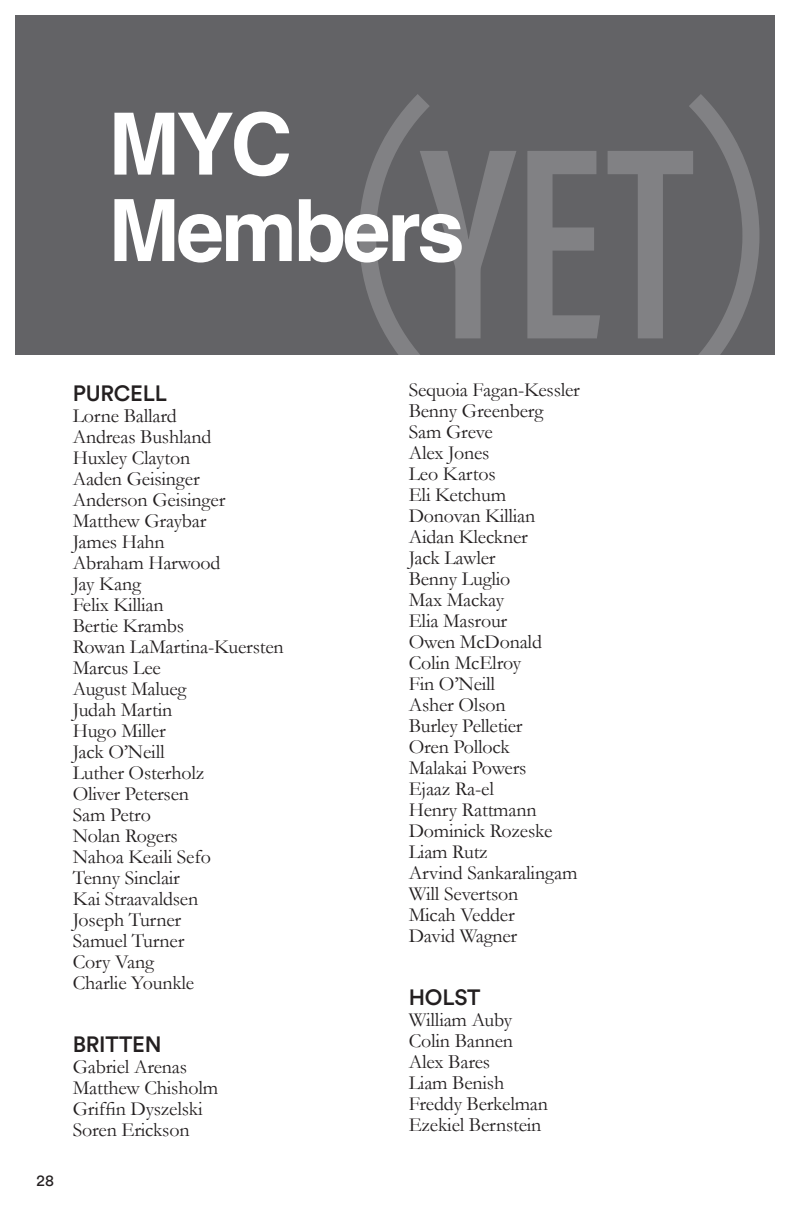
<style>
.page{position:relative;width:792px;height:1224px;background:#fff}
.page>*{position:absolute;margin:0;border:0;box-sizing:border-box;transform-origin:0 0}
.t1{font:700 86px/86.4px "Helvetica";letter-spacing:-.04em;color:#fff}
.t2{font:500 22px "Circular Std";letter-spacing:-.01em;color:#231f20}
.t3{font:20px/21px "Garamond";letter-spacing:-.01em;color:#231f20}
.t4{font:16px "Circular Std";color:#231f20}
</style>
<div class="page">
<div style="left:15px;top:15px;width:760px;height:340px;background:#636366"></div>
<svg style="left:359px;top:94px;width:400px;height:261px"></svg>
<h1 class="t1" style="left:108px;top:111px;width:358px">MYC<br>Members</h1>
<p class="t2" style="left:73px;top:380px;width:96px">PURCELL</p>
<p class="t3" style="left:73px;top:405px;width:213px">Lorne Ballard<br>Andreas Bushland<br>Huxley Clayton<br>Aaden Geisinger<br>Anderson Geisinger<br>Matthew Graybar<br>James Hahn<br>Abraham Harwood<br>Jay Kang<br>Felix Killian<br>Bertie Krambs<br>Rowan LaMartina-Kuersten<br>Marcus Lee<br>August Malueg<br>Judah Martin<br>Hugo Miller<br>Jack O’Neill<br>Luther Osterholz<br>Oliver Petersen<br>Sam Petro<br>Nolan Rogers<br>Nahoa Keaili Sefo<br>Tenny Sinclair<br>Kai Straavaldsen<br>Joseph Turner<br>Samuel Turner<br>Cory Vang<br>Charlie Younkle</p>
<p class="t4" style="left:37px;top:1171px;width:19px">28</p>
<p class="t2" style="left:73px;top:1031px;width:90px">BRITTEN</p>
<p class="t3" style="left:73px;top:1056px;width:147px">Gabriel Arenas<br>Matthew Chisholm<br>Griffin Dyszelski<br>Soren Erickson</p>
<p class="t3" style="left:409px;top:379px;width:173px">Sequoia Fagan-Kessler<br>Benny Greenberg<br>Sam Greve<br>Alex Jones<br>Leo Kartos<br>Eli Ketchum<br>Donovan Killian<br>Aidan Kleckner<br>Jack Lawler<br>Benny Luglio<br>Max Mackay<br>Elia Masrour<br>Owen McDonald<br>Colin McElroy<br>Fin O’Neill<br>Asher Olson<br>Burley Pelletier<br>Oren Pollock<br>Malakai Powers<br>Ejaaz Ra-el<br>Henry Rattmann<br>Dominick Rozeske<br>Liam Rutz<br>Arvind Sankaralingam<br>Will Severtson<br>Micah Vedder<br>David Wagner</p>
<p class="t2" style="left:409px;top:984px;width:73px">HOLST</p>
<p class="t3" style="left:409px;top:1009px;width:141px">William Auby<br>Colin Bannen<br>Alex Bares<br>Liam Benish<br>Freddy Berkelman<br>Ezekiel Bernstein</p>
</div>
